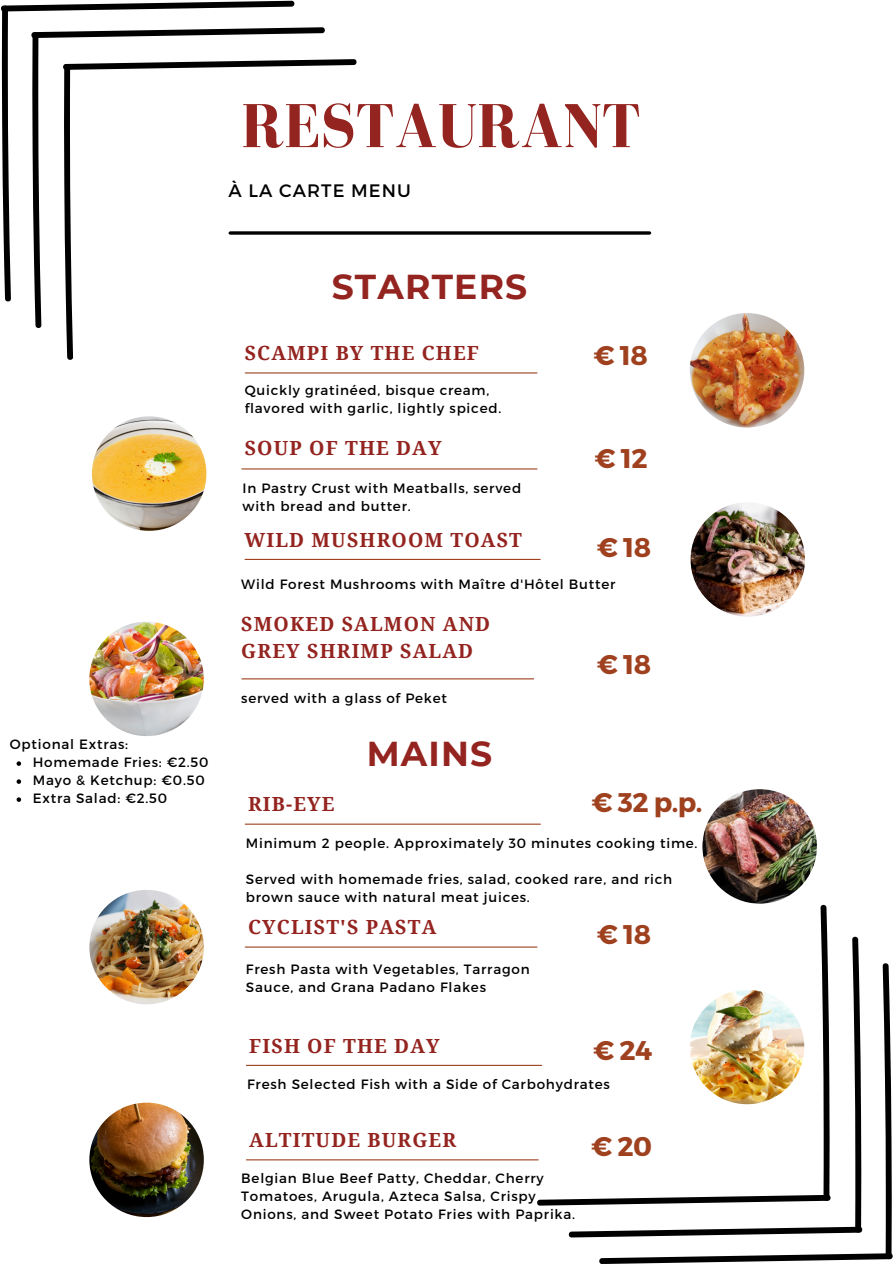
<style>
.page{position:relative;width:894px;height:1264px;background:#fff}
.page>*{position:absolute;margin:0;border:0;box-sizing:border-box;transform-origin:0 0}
.t1{font:700 63.75px "Bodoni FLF";color:#94241f}
.t2{font:700 34.5px "Montserrat";letter-spacing:.035em;color:#94241f}
.t3{font:700 27px "Montserrat";letter-spacing:-.02em;color:#9f411f}
.t4{font:700 19.5px/27px "Droid Serif";letter-spacing:.06em;color:#94241f}
.t5{font:18px "Montserrat";letter-spacing:.06em;color:#000}
.t6{font:13.5px/18px "Montserrat";letter-spacing:.06em;color:#000}
</style>
<div class="page">
<svg style="left:357px;top:231px;width:292px;height:4px"></svg>
<hr style="left:245px;top:372px;width:292px;height:1px;background:#9f411f">
<hr style="left:242px;top:468px;width:295px;height:1px;background:#9f411f">
<hr style="left:242px;top:678px;width:291px;height:1px;background:#9f411f">
<hr style="left:245px;top:823px;width:295px;height:1px;background:#9f411f">
<hr style="left:245px;top:946px;width:292px;height:1px;background:#9f411f">
<svg style="left:1px;top:1px;width:356px;height:359px"></svg>
<svg style="left:536px;top:904px;width:357px;height:359px"></svg>
<hr style="left:246px;top:1064px;width:295px;height:1px;background:#9f411f">
<hr style="left:246px;top:1159px;width:292px;height:1px;background:#9f411f">
<hr style="left:245px;top:559px;width:295px;height:1px;background:#9f411f">
<svg style="left:17px;top:761px;width:4px;height:4px"></svg>
<svg style="left:17px;top:779px;width:4px;height:4px"></svg>
<svg style="left:17px;top:797px;width:4px;height:4px"></svg>
<img style="left:689px;top:989px;width:115px;height:115px;border-radius:50%">
<img style="left:89px;top:1102px;width:115px;height:114px;border-radius:50%">
<img style="left:89px;top:889px;width:115px;height:115px;border-radius:50%">
<img style="left:702px;top:789px;width:114px;height:114px;border-radius:50%">
<img style="left:89px;top:621px;width:115px;height:115px;border-radius:50%">
<img style="left:690px;top:502px;width:114px;height:114px;border-radius:50%">
<img style="left:92px;top:416px;width:114px;height:115px;border-radius:50%">
<img style="left:689px;top:313px;width:115px;height:114px;border-radius:50%">
<h3 class="t1" style="left:241px;top:91px;width:400px">RESTAURANT</h3>
<p class="t5" style="left:228px;top:179px;width:184px">À LA CARTE MENU</p>
<h2 class="t6" style="left:10px;top:734px;width:120px">Optional Extras:</h2>
<p class="t6" style="left:33px;top:752px;width:177px">Homemade Fries: €2.50</p>
<h3 class="t6" style="left:33px;top:770px;width:173px">Mayo &amp; Ketchup: €0.50</h3>
<h4 class="t6" style="left:33px;top:788px;width:136px">Extra Salad: €2.50</h4>
<p class="t2" style="left:331px;top:266px;width:197px">STARTERS</p>
<p class="t4" style="left:244px;top:340px;width:236px">SCAMPI BY THE CHEF</p>
<h2 class="t3" style="left:593px;top:338px;width:56px">€18</h2>
<p class="t6" style="left:244px;top:381px;width:258px">Quickly gratinéed, bisque cream, flavored with garlic, lightly spiced.</p>
<p class="t4" style="left:244px;top:434px;width:198px">SOUP OF THE DAY</p>
<p class="t3" style="left:594px;top:441px;width:55px">€12</p>
<p class="t6" style="left:242px;top:478px;width:280px">In Pastry Crust with Meatballs, served with bread and butter.</p>
<h4 class="t4" style="left:244px;top:527px;width:279px">WILD MUSHROOM TOAST</h4>
<p class="t3" style="left:596px;top:529px;width:56px">€18</p>
<p class="t6" style="left:241px;top:574px;width:375px">Wild Forest Mushrooms with Maître d'Hôtel Butter</p>
<p class="t4" style="left:241px;top:610px;width:250px">SMOKED SALMON AND<br>GREY SHRIMP SALAD</p>
<h4 class="t6" style="left:241px;top:688px;width:207px">served with a glass of Peket</h4>
<p class="t4" style="left:248px;top:791px;width:88px">RIB-EYE</p>
<h5 class="t2" style="left:366px;top:732px;width:127px">MAINS</h5>
<p class="t3" style="left:596px;top:647px;width:56px">€18</p>
<p class="t3" style="left:591px;top:785px;width:112px">€ 32 p.p.</p>
<p class="t6" style="left:246px;top:833px;width:453px">Minimum 2 people. Approximately 30 minutes cooking time.</p>
<h4 class="t6" style="left:246px;top:869px;width:427px">Served with homemade fries, salad, cooked rare, and rich brown sauce with natural meat juices.</h4>
<h3 class="t4" style="left:248px;top:913px;width:190px">CYCLIST'S PASTA</h3>
<p class="t6" style="left:246px;top:959px;width:285px">Fresh Pasta with Vegetables, Tarragon<br>Sauce, and Grana Padano Flakes</p>
<p class="t4" style="left:249px;top:1032px;width:192px">FISH OF THE DAY</p>
<h1 class="t3" style="left:596px;top:917px;width:56px">€18</h1>
<p class="t3" style="left:593px;top:1033px;width:61px">€24</p>
<h3 class="t6" style="left:247px;top:1074px;width:364px">Fresh Selected Fish with a Side of Carbohydrates</h3>
<h3 class="t4" style="left:249px;top:1126px;width:208px">ALTITUDE BURGER</h3>
<h3 class="t6" style="left:241px;top:1168px;width:335px">Belgian Blue Beef Patty, Cheddar, Cherry<br>Tomatoes, Arugula, Azteca Salsa, Crispy<br>Onions, and Sweet Potato Fries with Paprika.</h3>
<h4 class="t3" style="left:591px;top:1128px;width:62px">€20</h4>
</div>
